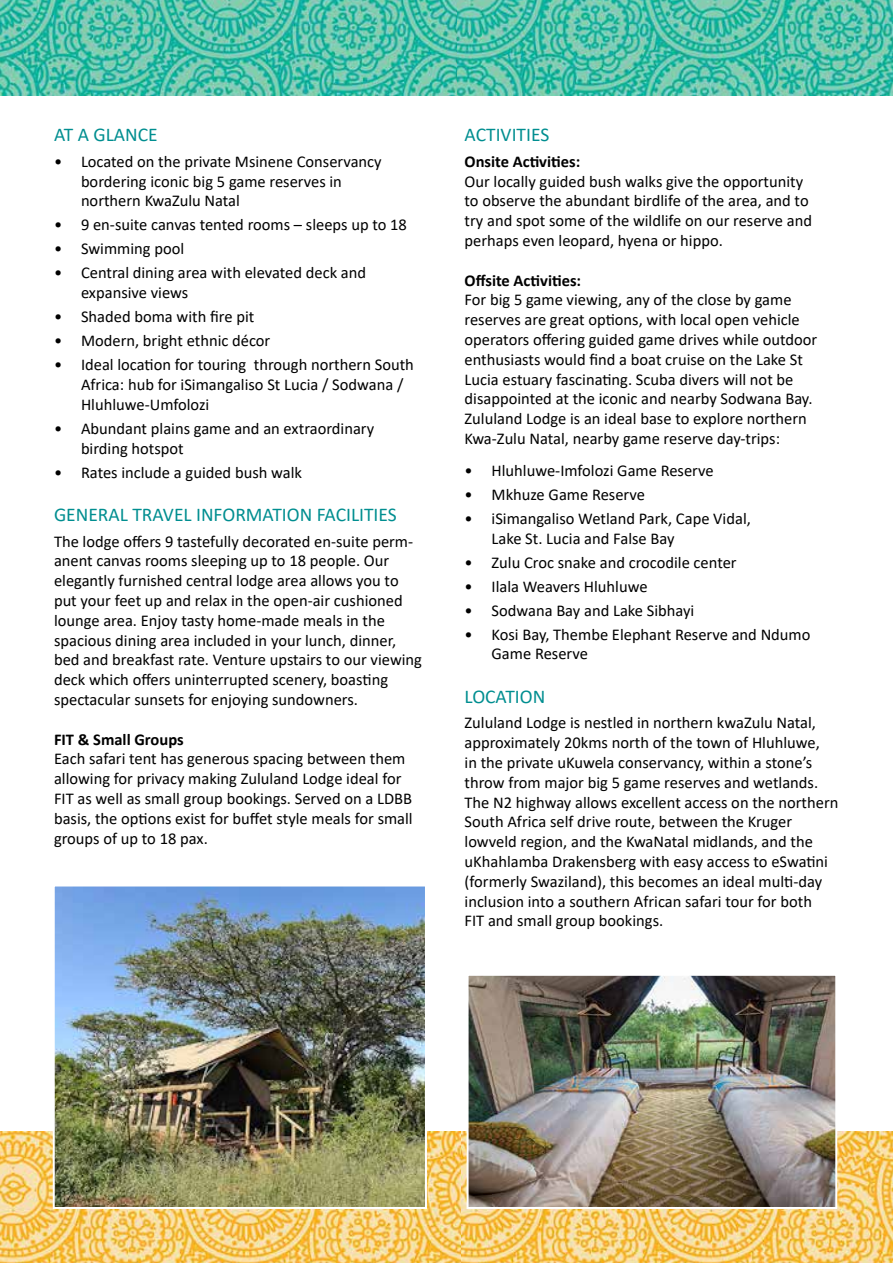
<style>
.page{position:relative;width:893px;height:1263px;background:#fff}
.page>*{position:absolute;margin:0;border:0;box-sizing:border-box;transform-origin:0 0}
.t1{font:19.5px "Calibri";color:#008e90}
.t2{font:16.5px/19.8px "Calibri";color:#000}
.t3{font:700 16.5px "Calibri";color:#000}
</style>
<div class="page">
<img style="left:0;top:1131px;width:462px;height:132px">
<img style="left:462px;top:1131px;width:431px;height:132px">
<img style="left:470px;top:977px;width:364px;height:229px">
<div style="left:467px;top:974px;width:370px;height:235px;border:2px solid #fff"></div>
<img style="left:56px;top:887px;width:368px;height:319px">
<div style="left:53px;top:884px;width:374px;height:325px;border:2px solid #fff"></div>
<img style="left:0;top:0;width:893px;height:95px">
<p class="t1" style="left:54px;top:121px;width:105px">AT A GLANCE</p>
<p class="t2" style="left:81px;top:151px;width:302px;text-indent:-27px">• Located on the private Msinene Conservancy bordering iconic big 5 game reserves in northern KwaZulu Natal</p>
<p class="t2" style="left:54px;top:215px;width:354px">• 9 en-suite canvas tented rooms – sleeps up to 18</p>
<p class="t2" style="left:54px;top:239px;width:132px">• Swimming pool</p>
<p class="t2" style="left:81px;top:263px;width:287px;text-indent:-27px">• Central dining area with elevated deck and expansive views</p>
<p class="t2" style="left:54px;top:306px;width:202px">• Shaded boma with fire pit</p>
<p class="t2" style="left:54px;top:330px;width:218px">• Modern, bright ethnic décor</p>
<p class="t2" style="left:81px;top:354px;width:334px;text-indent:-27px">• Ideal location for touring through northern South<br>Africa: hub for iSimangaliso St Lucia / Sodwana /<br>Hluhluwe-Umfolozi</p>
<p class="t2" style="left:81px;top:418px;width:295px;text-indent:-27px">• Abundant plains game and an extraordinary birding hotspot</p>
<p class="t2" style="left:54px;top:462px;width:250px">• Rates include a guided bush walk</p>
<p class="t1" style="left:54px;top:501px;width:344px">GENERAL TRAVEL INFORMATION FACILITIES</p>
<p class="t2" style="left:54px;top:531px;width:369px">The lodge offers 9 tastefully decorated en-suite perm&shy;anent canvas rooms sleeping up to 18 people. Our elegantly furnished central lodge area allows you to put your feet up and relax in the open-air cushioned lounge area. Enjoy tasty home-made meals in the spacious dining area included in your lunch, dinner, bed and breakfast rate. Venture upstairs to our viewing deck which offers uninterrupted scenery, boasting spectacular sunsets for enjoying sundowners.</p>
<p class="t3" style="left:54px;top:727px;width:131px">FIT &amp; Small Groups</p>
<p class="t2" style="left:54px;top:749px;width:360px">Each safari tent has generous spacing between them allowing for privacy making Zululand Lodge ideal for FIT as well as small group bookings. Served on a LDBB basis, the options exist for buffet style meals for small groups of up to 18 pax.</p>
<p class="t1" style="left:465px;top:121px;width:86px">ACTIVITIES</p>
<p class="t3" style="left:465px;top:150px;width:117px">Onsite Activities:</p>
<p class="t2" style="left:465px;top:171px;width:349px">Our locally guided bush walks give the opportunity to observe the abundant birdlife of the area, and to try and spot some of the wildlife on our reserve and perhaps even leopard, hyena or hippo.</p>
<p class="t3" style="left:465px;top:268px;width:118px">Offsite Activities:</p>
<p class="t2" style="left:465px;top:290px;width:354px">For big 5 game viewing, any of the close by game reserves are great options, with local open vehicle operators offering guided game drives while outdoor enthusiasts would find a boat cruise on the Lake St Lucia estuary fascinating. Scuba divers will not be disappointed at the iconic and nearby Sodwana Bay.<br>Zululand Lodge is an ideal base to explore northern Kwa-Zulu Natal, nearby game reserve day-trips:</p>
<p class="t2" style="left:465px;top:460px;width:251px">• Hluhluwe-Imfolozi Game Reserve</p>
<p class="t2" style="left:465px;top:484px;width:182px">• Mkhuze Game Reserve</p>
<p class="t2" style="left:492px;top:508px;width:261px;text-indent:-27px">• iSimangaliso Wetland Park, Cape Vidal,<br>Lake St. Lucia and False Bay</p>
<p class="t2" style="left:465px;top:552px;width:274px">• Zulu Croc snake and crocodile center</p>
<p class="t2" style="left:465px;top:576px;width:185px">• Ilala Weavers Hluhluwe</p>
<p class="t2" style="left:465px;top:600px;width:231px">• Sodwana Bay and Lake Sibhayi</p>
<p class="t2" style="left:492px;top:624px;width:320px;text-indent:-27px">• Kosi Bay, Thembe Elephant Reserve and Ndumo<br>Game Reserve</p>
<p class="t1" style="left:465px;top:683px;width:82px">LOCATION</p>
<p class="t2" style="left:465px;top:713px;width:375px">Zululand Lodge is nestled in northern kwaZulu Natal, approximately 20kms north of the town of Hluhluwe,<br>in the private uKuwela conservancy, within a stone’s throw from major big 5 game reserves and wetlands.<br>The N2 highway allows excellent access on the northern South Africa self drive route, between the Kruger lowveld region, and the KwaNatal midlands, and the uKhahlamba Drakensberg with easy access to eSwatini (formerly Swaziland), this becomes an ideal multi-day inclusion into a southern African safari tour for both<br>FIT and small group bookings.</p>
</div>
